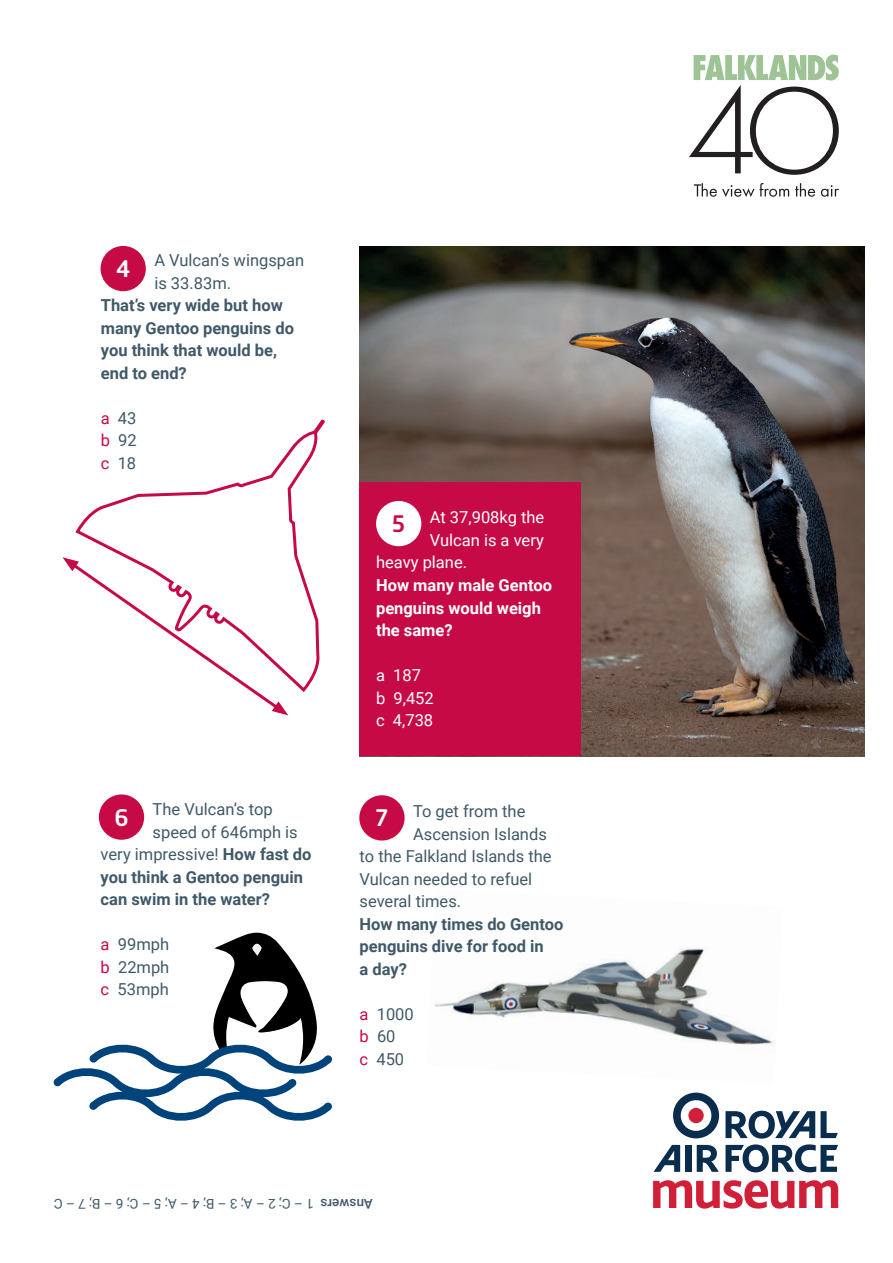
<style>
.page{position:relative;width:893px;height:1263px;background:#fff}
.page>*{position:absolute;margin:0;border:0;box-sizing:border-box;transform-origin:0 0}
.t1{font:500 22.5px "Neo Sans W1 G";color:#fff}
.t2{font:500 22.5px "Neo Sans W1 G";color:#c60a45}
.t3{font:16.5px/22.5px "Roboto";color:#405968}
.t4{font:700 16.5px/22.5px "Roboto";color:#405968}
.t5{font:16.5px/22.5px "Roboto";color:#fff}
.t6{font:700 16.5px/22.5px "Roboto";color:#fff}
.t7{font:13.5px "Roboto";color:#405968}
.t8{font:500 13.5px "Roboto";color:#405968}
.s1{color:#c60a45}
.s2{font-weight:700}
</style>
<div class="page">
<img style="left:359px;top:246px;width:505px;height:510px">
<div style="left:359px;top:482px;width:221px;height:274px;background:#c60a45"></div>
<img style="left:435px;top:948px;width:340px;height:98px">
<svg style="left:697px;top:1145px;width:22px;height:27px"></svg>
<svg style="left:654px;top:1145px;width:26px;height:27px"></svg>
<div style="left:685px;top:1145px;width:6px;height:27px;background:#0a2d4e"></div>
<svg style="left:725px;top:1111px;width:113px;height:61px"></svg>
<div style="left:673px;top:1092px;width:46px;height:46px;background:#0a2d4e;border-radius:50%"></div>
<div style="left:681px;top:1100px;width:30px;height:31px;background:#fff;border-radius:50%"></div>
<div style="left:688px;top:1108px;width:16px;height:15px;background:#d11e39;border-radius:50%"></div>
<svg style="left:653px;top:1180px;width:185px;height:28px"></svg>
<div style="left:376px;top:501px;width:45px;height:45px;background:#fff;border-radius:50%"></div>
<div style="left:99px;top:794px;width:45px;height:46px;background:#c60a45;border-radius:50%"></div>
<div style="left:101px;top:246px;width:45px;height:45px;background:#c60a45;border-radius:50%"></div>
<div style="left:359px;top:795px;width:46px;height:45px;background:#c60a45;border-radius:50%"></div>
<svg style="left:75px;top:419px;width:250px;height:273px"></svg>
<svg style="left:62px;top:557px;width:226px;height:158px"></svg>
<svg style="left:689px;top:55px;width:150px;height:120px"></svg>
<svg style="left:694px;top:183px;width:145px;height:14px"></svg>
<svg style="left:53px;top:933px;width:280px;height:188px"></svg>
<div style="left:90px;top:1055px;width:7px;height:7px;background:#00447b;border-radius:50%"></div>
<div style="left:324px;top:1055px;width:8px;height:8px;background:#00447b;border-radius:50%"></div>
<div style="left:289px;top:1079px;width:7px;height:8px;background:#00447b;border-radius:50%"></div>
<div style="left:324px;top:1102px;width:8px;height:8px;background:#00447b;border-radius:50%"></div>
<div style="left:54px;top:1078px;width:7px;height:8px;background:#00447b;border-radius:50%"></div>
<div style="left:89px;top:1102px;width:8px;height:8px;background:#00447b;border-radius:50%"></div>
<p class="t3" style="left:154px;top:249px;width:151px">A Vulcan’s wingspan is 33.83m.</p>
<p class="t4" style="left:101px;top:294px;width:195px">That’s very wide but how many Gentoo penguins do you think that would be, end to end?</p>
<p class="t3" style="left:101px;top:406px;width:37px;text-align:justify"><span class="s1">a</span> 43 <span class="s1">b</span> 92 <span class="s1">c</span> 18</p>
<h1 class="t1" style="left:116px;top:254px;width:16px">4</h1>
<p class="t3" style="left:153px;top:797px;width:122px">The Vulcan’s top</p>
<p class="t3" style="left:153px;top:820px;width:147px">speed of 646mph is</p>
<p class="t3" style="left:101px;top:842px;width:212px">very impressive! <span class="s2">How fast do</span></p>
<p class="t4" style="left:101px;top:865px;width:204px">you think a Gentoo penguin</p>
<p class="t4" style="left:101px;top:887px;width:171px">can swim in the water?</p>
<p class="t3" style="left:101px;top:932px;width:70px;text-align:justify"><span class="s1">a</span> 99mph <span class="s1">b</span> 22mph <span class="s1">c</span> 53mph</p>
<h1 class="t1" style="left:114px;top:803px;width:16px">6</h1>
<p class="t5" style="left:430px;top:506px;width:116px">At 37,908kg the</p>
<p class="t5" style="left:430px;top:528px;width:115px">Vulcan is a very</p>
<p class="t5" style="left:376px;top:551px;width:93px">heavy plane.</p>
<p class="t6" style="left:376px;top:573px;width:177px">How many male Gentoo penguins would weigh the same?</p>
<p class="t5" style="left:376px;top:663px;width:59px">a 187 b 9,452 c 4,738</p>
<h1 class="t2" style="left:392px;top:509px;width:16px">5</h1>
<p class="t3" style="left:413px;top:800px;width:114px">To get from the</p>
<p class="t3" style="left:413px;top:822px;width:135px">Ascension Islands</p>
<p class="t3" style="left:360px;top:845px;width:193px">to the Falkland Islands the</p>
<p class="t3" style="left:360px;top:867px;width:174px">Vulcan needed to refuel</p>
<p class="t3" style="left:360px;top:890px;width:103px">several times.</p>
<p class="t4" style="left:360px;top:912px;width:205px">How many times do Gentoo penguins dive for food in<br>a day?</p>
<p class="t3" style="left:360px;top:1002px;width:56px"><span class="s1">a</span> 1000 <span class="s1">b</span> 60<br><span class="s1">c</span> 450</p>
<h1 class="t1" style="left:375px;top:804px;width:16px">7</h1>
<p class="t7" style="left:314px;top:1213px;width:261px;rotate:-180deg">1 – C; 2 – A; 3 – B; 4 – A; 5 – C; 6 – B; 7 – C</p>
<p class="t8" style="left:373px;top:1213px;width:54px;rotate:-180deg">Answers</p>
</div>
